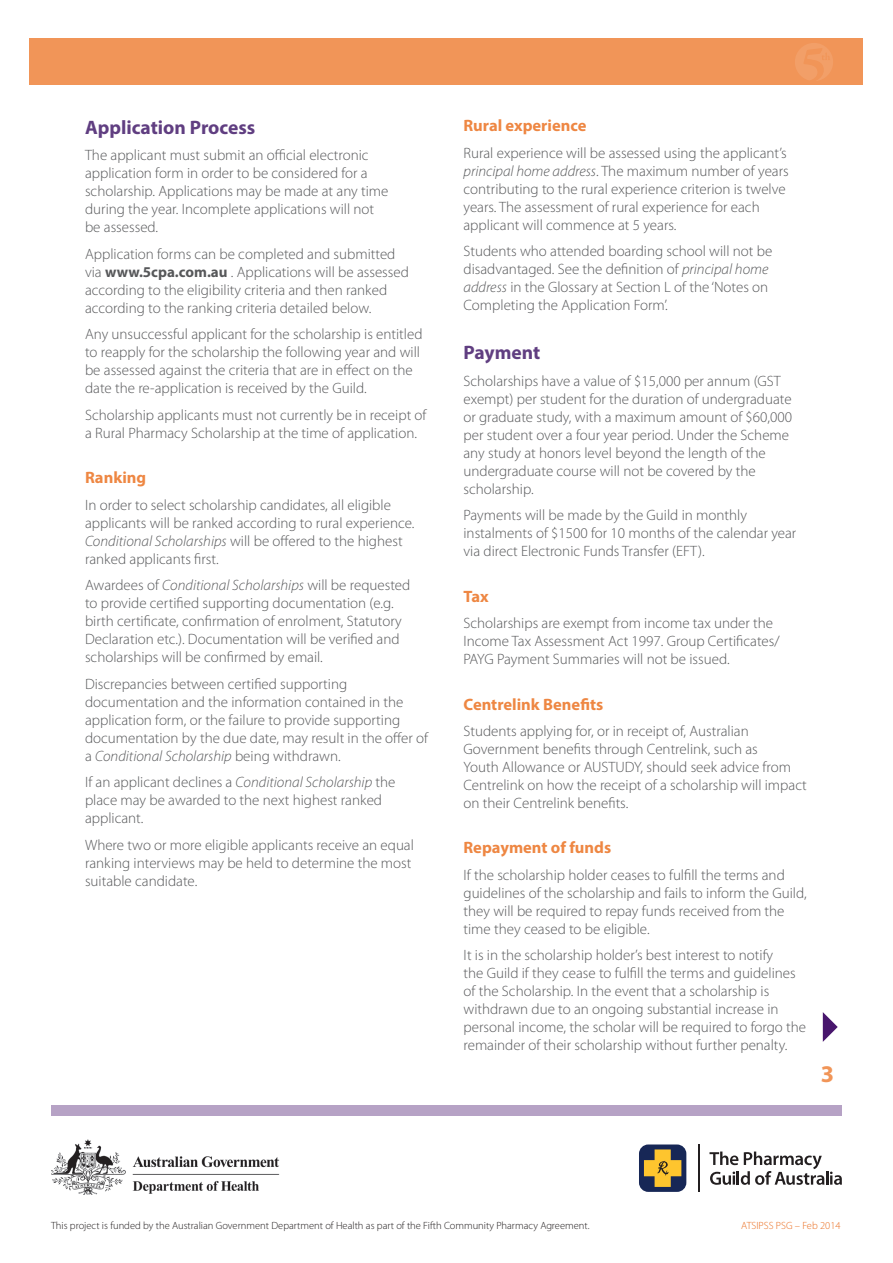
<style>
.page{position:relative;width:893px;height:1263px;background:#fff}
.page>*{position:absolute;margin:0;border:0;box-sizing:border-box;transform-origin:0 0}
.t1{font:700 24px "Myriad Pro";color:#f19558}
.t2{font:700 19.5px "Myriad Pro";color:#603e81}
.t3{font:700 16.5px "Myriad Pro";color:#ee8743}
.t4{font:300 15px/18px "Myriad Pro";color:#57585a}
.t5{font:300 10.5px "Myriad Pro";color:#231f20}
.t6{font:300 10.5px "Myriad Pro";color:#ea6d1f}
.s1{font-weight:700}
.s2{font-style:italic}
</style>
<div class="page">
<div style="left:30px;top:38px;width:833px;height:47px;background:#f19558"></div>
<img style="left:51px;top:1140px;width:229px;height:55px">
<svg style="left:709px;top:1151px;width:133px;height:34px"></svg>
<hr style="left:698px;top:1144px;width:1px;height:48px;background:#231f20">
<div style="left:639px;top:1144px;width:47px;height:48px;background:#172756;border-radius:9px"></div>
<svg style="left:644px;top:1149px;width:37px;height:38px"></svg>
<div style="left:51px;top:1106px;width:791px;height:10px;background:#b6a2c5"></div>
<svg style="left:823px;top:1012px;width:15px;height:30px"></svg>
<svg style="left:795px;top:43px;width:38px;height:38px"></svg>
<h2 class="t2" style="left:85px;top:114px;width:172px">Application Process</h2>
<p class="t4" style="left:85px;top:146px;width:305px">The applicant must submit an official electronic application form in order to be considered for a scholarship. Applications may be made at any time during the year. Incomplete applications will not be assessed.</p>
<p class="t4" style="left:85px;top:245px;width:325px">Application forms can be completed and submitted via <span class="s1">www.5cpa.com.au</span> . Applications will be assessed according to the eligibility criteria and then ranked according to the ranking criteria detailed below.</p>
<p class="t4" style="left:85px;top:325px;width:339px">Any unsuccessful applicant for the scholarship is entitled to reapply for the scholarship the following year and will be assessed against the criteria that are in effect on the date the re-application is received by the Guild.</p>
<p class="t4" style="left:85px;top:406px;width:343px">Scholarship applicants must not currently be in receipt of a Rural Pharmacy Scholarship at the time of application.</p>
<p class="t3" style="left:85px;top:467px;width:63px">Ranking</p>
<p class="t4" style="left:85px;top:496px;width:331px">In order to select scholarship candidates, all eligible applicants will be ranked according to rural experience.<br><span class="s2">Conditional Scholarships</span> will be offered to the highest ranked applicants first.</p>
<p class="t4" style="left:85px;top:576px;width:327px">Awardees of <span class="s2">Conditional Scholarships</span> will be requested to provide certified supporting documentation (e.g. birth certificate, confirmation of enrolment, Statutory Declaration etc.). Documentation will be verified and scholarships will be confirmed by email.</p>
<p class="t4" style="left:85px;top:675px;width:345px">Discrepancies between certified supporting documentation and the information contained in the application form, or the failure to provide supporting documentation by the due date, may result in the offer of a <span class="s2">Conditional Scholarship</span> being withdrawn.</p>
<p class="t4" style="left:85px;top:773px;width:312px">If an applicant declines a <span class="s2">Conditional Scholarship</span> the place may be awarded to the next highest ranked applicant.</p>
<p class="t4" style="left:85px;top:836px;width:330px">Where two or more eligible applicants receive an equal ranking interviews may be held to determine the most suitable candidate.</p>
<p class="t3" style="left:463px;top:115px;width:124px">Rural experience</p>
<p class="t4" style="left:463px;top:144px;width:327px">Rural experience will be assessed using the applicant’s <span class="s2">principal home address</span>. The maximum number of years contributing to the rural experience criterion is twelve years. The assessment of rural experience for each applicant will commence at 5 years.</p>
<p class="t4" style="left:463px;top:243px;width:310px">Students who attended boarding school will not be disadvantaged. See the definition of <span class="s2">principal home address</span> in the Glossary at Section L of the ‘Notes on Completing the Application Form’.</p>
<h2 class="t2" style="left:463px;top:340px;width:78px">Payment</h2>
<p class="t4" style="left:463px;top:372px;width:330px">Scholarships have a value of $15,000 per annum (GST exempt) per student for the duration of undergraduate or graduate study, with a maximum amount of $60,000 per student over a four year period. Under the Scheme any study at honors level beyond the length of the undergraduate course will not be covered by the scholarship.</p>
<p class="t4" style="left:463px;top:507px;width:334px">Payments will be made by the Guild in monthly instalments of $1500 for 10 months of the calendar year via direct Electronic Funds Transfer (EFT).</p>
<p class="t3" style="left:463px;top:585px;width:27px">Tax</p>
<p class="t4" style="left:463px;top:614px;width:318px">Scholarships are exempt from income tax under the<br>Income Tax Assessment Act 1997. Group Certificates/<br>PAYG Payment Summaries will not be issued.</p>
<p class="t3" style="left:463px;top:693px;width:141px">Centrelink Benefits</p>
<p class="t4" style="left:463px;top:722px;width:345px">Students applying for, or in receipt of, Australian Government benefits through Centrelink, such as<br>Youth Allowance or AUSTUDY, should seek advice from Centrelink on how the receipt of a scholarship will impact on their Centrelink benefits.</p>
<p class="t3" style="left:463px;top:837px;width:149px">Repayment of funds</p>
<p class="t4" style="left:463px;top:866px;width:345px">If the scholarship holder ceases to fulfill the terms and guidelines of the scholarship and fails to inform the Guild, they will be required to repay funds received from the time they ceased to be eligible.</p>
<p class="t4" style="left:463px;top:947px;width:344px">It is in the scholarship holder’s best interest to notify<br>the Guild if they cease to fulfill the terms and guidelines of the Scholarship. In the event that a scholarship is withdrawn due to an ongoing substantial increase in personal income, the scholar will be required to forgo the remainder of their scholarship without further penalty.</p>
<h1 class="t1" style="left:821px;top:1058px;width:15px">3</h1>
<p class="t5" style="left:51px;top:1220px;width:540px">This project is funded by the Australian Government Department of Health as part of the Fifth Community Pharmacy Agreement.</p>
<p class="t6" style="left:741px;top:1220px;width:101px">ATSIPSS PSG – Feb 2014</p>
</div>
